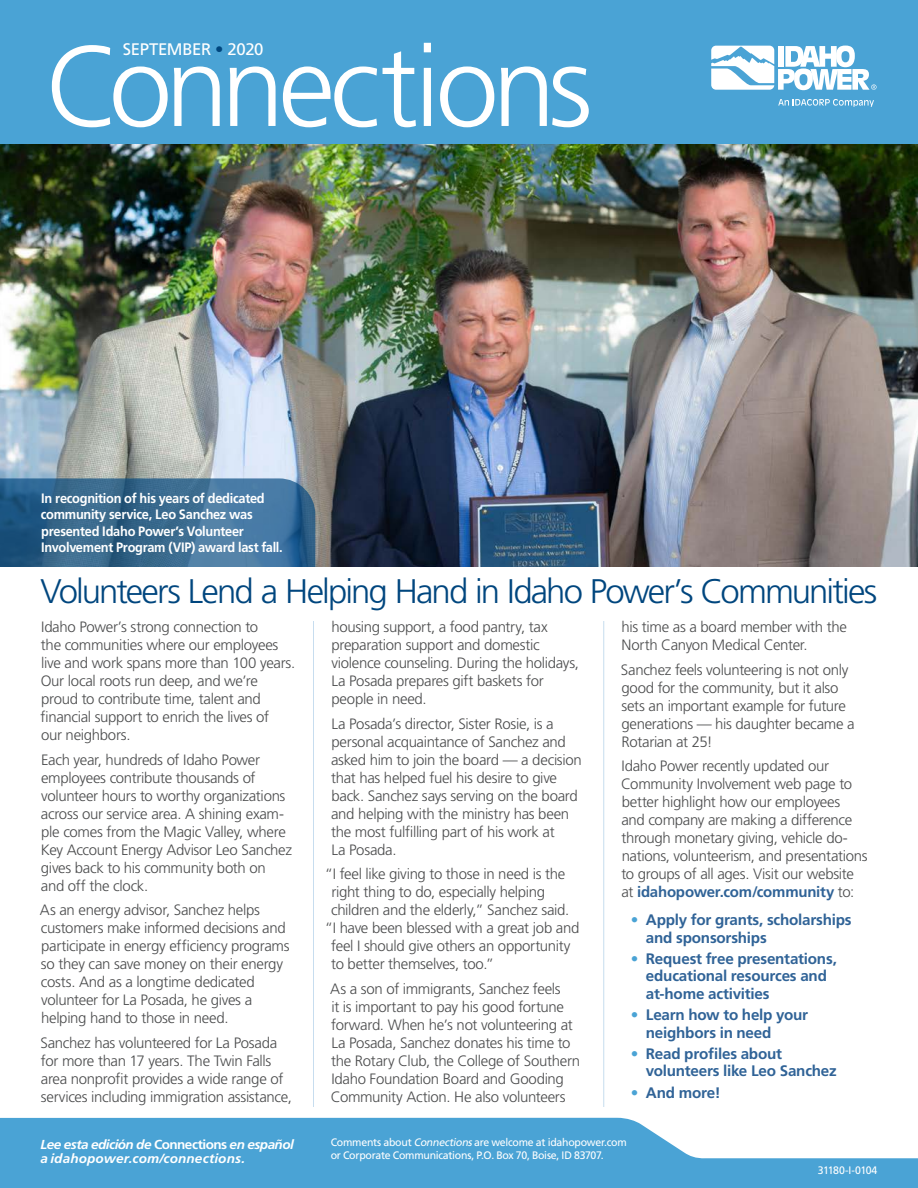
<style>
.page{position:relative;width:918px;height:1188px;background:#fff}
.page>*{position:absolute;margin:0;border:0;box-sizing:border-box;transform-origin:0 0}
.t1{font:300 114px "Frutiger LT Std";letter-spacing:-.055em;color:#fff}
.t2{font:300 34.05px "Frutiger LT Std";letter-spacing:-.055em;color:#00467e}
.t3{font:condensed 18px "Frutiger LT Std";letter-spacing:.015em;color:#fff}
.t4{font:16.8px "Frutiger LT Std";letter-spacing:-.025em;color:#fff}
.t5{font:700 15.15px/17.2px "Frutiger LT Std";letter-spacing:-.015em;color:#306397}
.t6{font:300 15px/18px "Frutiger LT Std";letter-spacing:-.02em;color:#4b4c4d}
.t7{font:700 13.65px/16.4px "Frutiger LT Std";letter-spacing:-.02em;color:#fff;scale:.94 1}
.t8{font:italic 700 13.05px/14.5px "Frutiger LT Std";color:#fff;scale:1.04 1}
.t9{font:10.8px/13px "Frutiger LT Std";letter-spacing:-.025em;color:#fff}
.t10{font:10.8px "Frutiger LT Std";letter-spacing:-.05em;color:#fff}
.s1{color:#00467e}
.s2{font-style:normal}
.s3{font-weight:700;color:#306397}
.s4{color:#4aa3d5}
.s5{font-style:italic}
</style>
<div class="page">
<div style="left:0;top:0;width:918px;height:145px;background:#4aa3d5"></div>
<svg style="left:0;top:1118px;width:918px;height:70px;fill:#4aa3d5"></svg>
<hr style="left:313px;top:621px;width:1px;height:486px;background:#c7ddef">
<hr style="left:603px;top:621px;width:1px;height:486px;background:#c7ddef">
<svg style="left:711px;top:46px;width:166px;height:44px"></svg>
<svg style="left:778px;top:99px;width:96px;height:8px"></svg>
<img style="left:0;top:145px;width:918px;height:422px">
<svg style="left:0;top:478px;width:315px;height:89px;background:#396b91"></svg>
<p class="t3" style="left:123px;top:39px;width:106px">February 2019</p>
<h1 class="t1" style="left:45px;top:22px;width:549px">Connections</h1>
<p class="t4" style="left:123px;top:39px;width:142px">SEPTEMBER <span class="s1">•</span> 2020</p>
<p class="t7" style="left:41px;top:490px;width:259px">In recognition of his years of dedicated community service, Leo Sanchez was presented Idaho Power’s Volunteer Involvement Program (VIP) award last fall.</p>
<h2 class="t2" style="left:40px;top:572px;width:838px">Volunteers Lend a Helping Hand in Idaho Power’s Communities</h2>
<p class="t6" style="left:41px;top:618px;width:256px">Idaho Power’s strong connection to<br>the communities where our employees live and work spans more than 100 years.<br>Our local roots run deep, and we’re proud to contribute time, talent and financial support to enrich the lives of<br>our neighbors.</p>
<p class="t6" style="left:41px;top:751px;width:253px">Each year, hundreds of Idaho Power employees contribute thousands of volunteer hours to worthy organizations across our service area. A shining exam&shy;ple comes from the Magic Valley, where Key Account Energy Advisor Leo Sanchez gives back to his community both on and off the clock.</p>
<p class="t6" style="left:40px;top:901px;width:251px">As an energy advisor, Sanchez helps customers make informed decisions and participate in energy efficiency programs so they can save money on their energy costs. And as a longtime dedicated volunteer for La Posada, he gives a helping hand to those in need.</p>
<p class="t6" style="left:40px;top:1034px;width:253px">Sanchez has volunteered for La Posada for more than 17 years. The Twin Falls area nonprofit provides a wide range of services including immigration assistance,</p>
<p class="t8" style="left:40px;top:1137px;width:245px">Lee esta edición de <span class="s2">Connections</span> en español a idahopower.com/connections.</p>
<p class="t6" style="left:331px;top:618px;width:249px">housing support, a food pantry, tax preparation support and domestic violence counseling. During the holidays,<br>La Posada prepares gift baskets for people in need.</p>
<p class="t6" style="left:331px;top:715px;width:252px">La Posada’s director, Sister Rosie, is a personal acquaintance of Sanchez and asked him to join the board — a decision that has helped fuel his desire to give back. Sanchez says serving on the board and helping with the ministry has been the most fulfilling part of his work at<br>La Posada.</p>
<p class="t6" style="left:325px;top:865px;width:242px">“I feel like giving to those in need is the</p>
<p class="t6" style="left:331px;top:883px;width:215px">right thing to do, especially helping</p>
<p class="t6" style="left:331px;top:901px;width:240px">children and the elderly,” Sanchez said.</p>
<p class="t6" style="left:325px;top:919px;width:256px">“I have been blessed with a great job and</p>
<p class="t6" style="left:331px;top:937px;width:241px">feel I should give others an opportunity</p>
<p class="t6" style="left:331px;top:955px;width:165px">to better themselves, too.”</p>
<p class="t6" style="left:330px;top:980px;width:251px">As a son of immigrants, Sanchez feels<br>it is important to pay his good fortune forward. When he’s not volunteering at La Posada, Sanchez donates his time to the Rotary Club, the College of Southern Idaho Foundation Board and Gooding Community Action. He also volunteers</p>
<p class="t6" style="left:622px;top:618px;width:227px">his time as a board member with the<br>North Canyon Medical Center.</p>
<p class="t6" style="left:621px;top:661px;width:235px">Sanchez feels volunteering is not only good for the community, but it also sets an important example for future generations — his daughter became a<br>Rotarian at 25!</p>
<p class="t6" style="left:621px;top:757px;width:248px">Idaho Power recently updated our Community Involvement web page to better highlight how our employees<br>and company are making a difference through monetary giving, vehicle do&shy;nations, volunteerism, and presentations to groups of all ages. Visit our website at <span class="s3">idahopower.com/community</span> to:</p>
<p class="t5" style="left:646px;top:912px;width:207px;text-indent:-15px"><span class="s4">•</span> Apply for grants, scholarships and sponsorships</p>
<p class="t5" style="left:646px;top:950px;width:193px;text-indent:-15px"><span class="s4">•</span> Request free presentations, educational resources and at-home activities</p>
<p class="t5" style="left:646px;top:1007px;width:164px;text-indent:-15px"><span class="s4">•</span> Learn how to help your neighbors in need</p>
<p class="t5" style="left:646px;top:1045px;width:192px;text-indent:-15px"><span class="s4">•</span> Read profiles about volunteers like Leo Sanchez</p>
<p class="t5" style="left:631px;top:1084px;width:91px"><span class="s4">•</span> And more!</p>
<p class="t9" style="left:331px;top:1136px;width:298px">Comments about <span class="s5">Connections</span>are welcome at idahopower.com or Corporate Communications, P.O. Box 70, Boise, ID 83707.</p>
<p class="t10" style="left:818px;top:1164px;width:61px">31180-I-0104</p>
</div>
